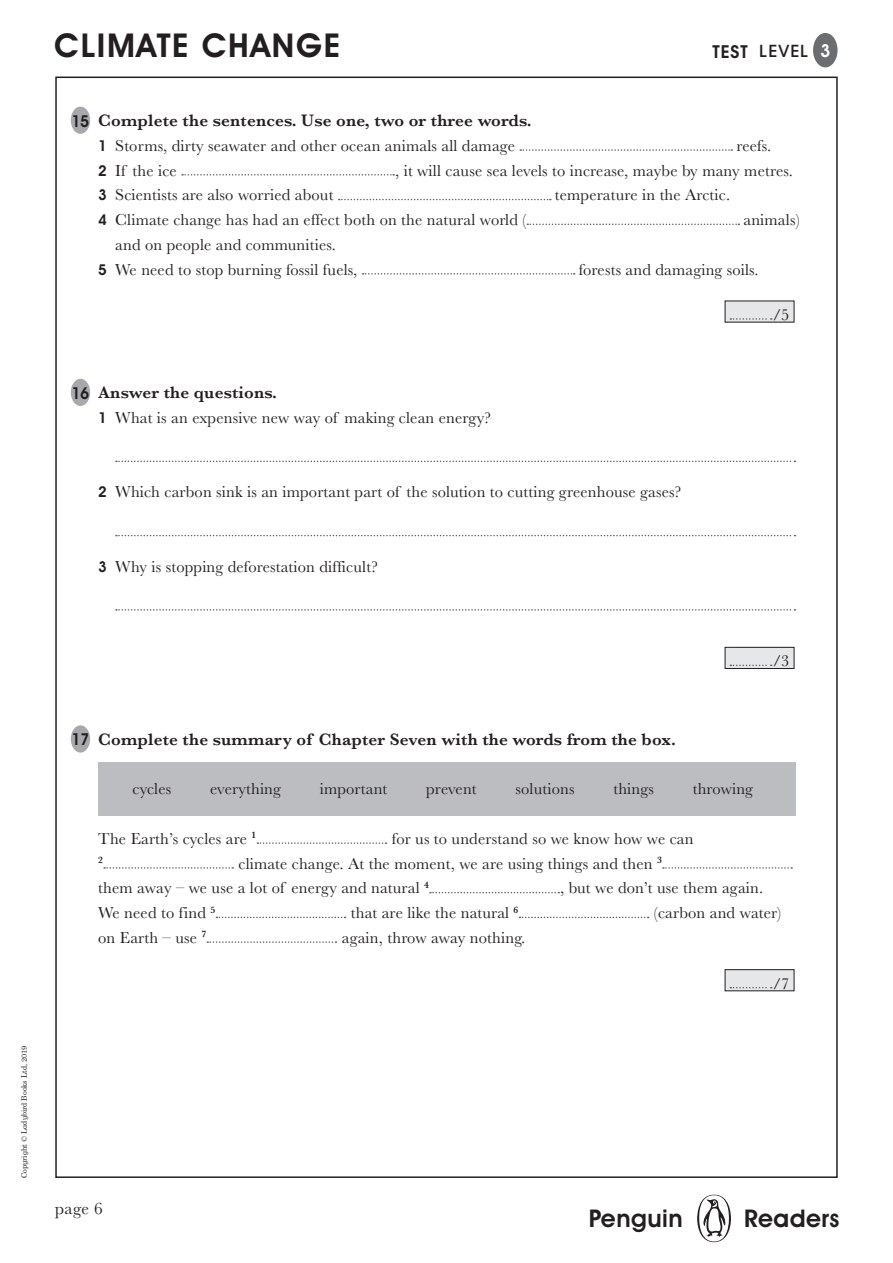
<style>
.page{position:relative;width:893px;height:1263px;background:#fff}
.page>*{position:absolute;margin:0;border:0;box-sizing:border-box;transform-origin:0 0}
.t1{font:600 33px "Avant Garde IT Cby BT";letter-spacing:.05em;color:#231f20}
.t2{font:600 24.6px "Avant Garde IT Cby BT";letter-spacing:.02em;color:#231f20}
._05b_HEADING{font:600 17.25px "Baskerville";letter-spacing:.01em;color:#231f20}
.t3{font:17.25px "Baskerville";color:#231f20}
._05_BODY{font:16.5px/24.8px "Baskerville";letter-spacing:.01em;color:#231f20}
.t4{font:500 16.5px "ITC Avant Garde Std";letter-spacing:.05em;color:#231f20}
.BODY_TEXT{font:600 16.5px "Avant Garde IT Cby BT";color:#231f20;scale:.96 1}
.BODY_TEXT-2{font:16.5px "Baskerville";color:#231f20}
._05_BODY-2{font:600 9.6px "Baskerville";color:#231f20}
.t5{font:7.5px "Century Schlbk Penguin Inf";color:#231f20}
.s1{font-weight:600;font-size:17.25px}
.s2{font-family:"Avant Garde IT Cby BT";font-weight:600;font-size:18px;color:#fff}
.s3{font-family:"Avant Garde IT Cby BT";font-weight:600;font-size:15px}
</style>
<div class="page">
<div style="left:697px;top:1195px;width:34px;height:47px;background:#231f20;border-radius:50%"></div>
<svg style="left:699px;top:1195px;width:30px;height:46px"></svg>
<div style="left:813px;top:33px;width:24px;height:34px;background:#6c6d70;border-radius:50%"></div>
<div style="left:98px;top:763px;width:697px;height:53px;background:#bcbdc0"></div>
<svg style="left:520px;top:149px;width:212px;height:2px"></svg>
<svg style="left:182px;top:174px;width:212px;height:2px"></svg>
<svg style="left:339px;top:199px;width:212px;height:1px"></svg>
<svg style="left:527px;top:224px;width:212px;height:1px"></svg>
<svg style="left:363px;top:273px;width:212px;height:2px"></svg>
<svg style="left:116px;top:461px;width:679px;height:1px"></svg>
<svg style="left:116px;top:535px;width:679px;height:1px"></svg>
<svg style="left:116px;top:609px;width:679px;height:2px"></svg>
<svg style="left:257px;top:842px;width:130px;height:2px"></svg>
<svg style="left:104px;top:867px;width:129px;height:2px"></svg>
<svg style="left:663px;top:867px;width:129px;height:2px"></svg>
<svg style="left:430px;top:892px;width:129px;height:1px"></svg>
<svg style="left:216px;top:917px;width:130px;height:1px"></svg>
<svg style="left:519px;top:917px;width:130px;height:1px"></svg>
<svg style="left:207px;top:941px;width:129px;height:2px"></svg>
<div style="left:71px;top:107px;width:19px;height:27px;background:#a8a9ad;border-radius:50%"></div>
<div style="left:71px;top:379px;width:19px;height:27px;background:#a8a9ad;border-radius:50%"></div>
<div style="left:71px;top:725px;width:19px;height:27px;background:#a8a9ad;border-radius:50%"></div>
<div style="left:725px;top:301px;width:69px;height:21px;background:#e6e7e9"></div>
<svg style="left:730px;top:318px;width:42px;height:2px"></svg>
<div style="left:725px;top:647px;width:69px;height:21px;background:#e6e7e9"></div>
<div style="left:725px;top:647px;width:69px;height:22px;border:1px solid #231f20"></div>
<svg style="left:730px;top:665px;width:42px;height:1px"></svg>
<div style="left:725px;top:970px;width:69px;height:21px;background:#e6e7e9"></div>
<div style="left:725px;top:969px;width:69px;height:22px;border:1px solid #231f20"></div>
<svg style="left:730px;top:987px;width:42px;height:1px"></svg>
<h1 class="t1" style="left:54px;top:26px;width:287px">CLIMATE CHANGE</h1>
<p class="t4" style="left:712px;top:41px;width:119px"><span class="s1">TEST</span> LEVEL <span class="s2">3</span></p>
<p class="BODY_TEXT" style="left:72px;top:111px;width:20px">15</p>
<p class="_05b_HEADING" style="left:98px;top:108px;width:435px">Complete the sentences. Use one, two or three words.</p>
<p class="_05_BODY" style="left:98px;top:133px;width:418px"><span class="s3">1</span> Storms, dirty seawater and other ocean animals all damage</p>
<p class="_05_BODY" style="left:736px;top:133px;width:36px">reefs.</p>
<p class="_05_BODY" style="left:98px;top:158px;width:80px"><span class="s3">2</span> If the ice</p>
<p class="_05_BODY" style="left:395px;top:158px;width:399px">, it will cause sea levels to increase, maybe by many metres.</p>
<p class="_05_BODY" style="left:98px;top:183px;width:237px"><span class="s3">3</span> Scientists are also worried about</p>
<p class="_05_BODY" style="left:555px;top:183px;width:177px">temperature in the Arctic.</p>
<p class="_05_BODY" style="left:98px;top:208px;width:430px"><span class="s3">4</span> Climate change has had an effect both on the natural world (</p>
<p class="_05_BODY" style="left:743px;top:208px;width:58px">animals)</p>
<p class="_05_BODY" style="left:115px;top:232px;width:222px">and on people and communities.</p>
<p class="_05_BODY" style="left:98px;top:257px;width:261px"><span class="s3">5</span> We need to stop burning fossil fuels,</p>
<p class="_05_BODY" style="left:579px;top:257px;width:182px">forests and damaging soils.</p>
<p class="BODY_TEXT-2" style="left:773px;top:304px;width:18px">/5</p>
<p class="BODY_TEXT" style="left:72px;top:383px;width:20px">16</p>
<p class="_05b_HEADING" style="left:98px;top:381px;width:180px">Answer the questions.</p>
<p class="_05_BODY" style="left:98px;top:406px;width:394px"><span class="s3">1</span> What is an expensive new way of making clean energy?</p>
<p class="_05_BODY" style="left:98px;top:480px;width:585px"><span class="s3">2</span> Which carbon sink is an important part of the solution to cutting greenhouse gases?</p>
<p class="_05_BODY" style="left:98px;top:554px;width:281px"><span class="s3">3</span> Why is stopping deforestation difficult?</p>
<p class="t5" style="left:19px;top:1178px;width:134px;rotate:-90deg">Copyright © Ladybird Books Ltd, 2019</p>
<p class="BODY_TEXT-2" style="left:773px;top:650px;width:18px">/3</p>
<p class="BODY_TEXT" style="left:72px;top:729px;width:20px">17</p>
<p class="_05b_HEADING" style="left:98px;top:727px;width:579px">Complete the summary of Chapter Seven with the words from the box.</p>
<p class="_05_BODY" style="left:133px;top:777px;width:40px">cycles</p>
<p class="_05_BODY" style="left:210px;top:777px;width:72px">everything</p>
<p class="_05_BODY" style="left:320px;top:777px;width:69px">important</p>
<p class="_05_BODY" style="left:426px;top:777px;width:52px">prevent</p>
<p class="_05_BODY" style="left:516px;top:777px;width:61px">solutions</p>
<p class="_05_BODY" style="left:613px;top:777px;width:42px">things</p>
<p class="_05_BODY" style="left:693px;top:777px;width:62px">throwing</p>
<p class="_05_BODY" style="left:98px;top:826px;width:160px">The Earth’s cycles are <sup>1</sup></p>
<p class="_05_BODY" style="left:392px;top:826px;width:303px">for us to understand so we know how we can</p>
<p class="_05_BODY-2" style="left:98px;top:853px;width:6px">2</p>
<p class="_05_BODY" style="left:98px;top:851px;width:565px;text-indent:140px">climate change. At the moment, we are using things and then <sup>3 </sup>them away – we use a lot of energy and natural <sup>4</sup></p>
<p class="_05_BODY" style="left:560px;top:876px;width:205px">, but we don’t use them again.</p>
<p class="_05_BODY" style="left:98px;top:901px;width:119px">We need to find <sup>5</sup></p>
<p class="_05_BODY" style="left:351px;top:901px;width:169px">that are like the natural <sup>6</sup></p>
<p class="_05_BODY" style="left:654px;top:901px;width:129px">(carbon and water)</p>
<p class="_05_BODY" style="left:98px;top:925px;width:110px">on Earth – use <sup>7</sup></p>
<p class="_05_BODY" style="left:342px;top:925px;width:185px">again, throw away nothing.</p>
<p class="BODY_TEXT-2" style="left:773px;top:973px;width:18px">/7</p>
<p class="t3" style="left:55px;top:1197px;width:49px">page 6</p>
<h2 class="t2" style="left:589px;top:1203px;width:96px">Penguin</h2>
<h2 class="t2" style="left:744px;top:1203px;width:97px">Readers</h2>
</div>
